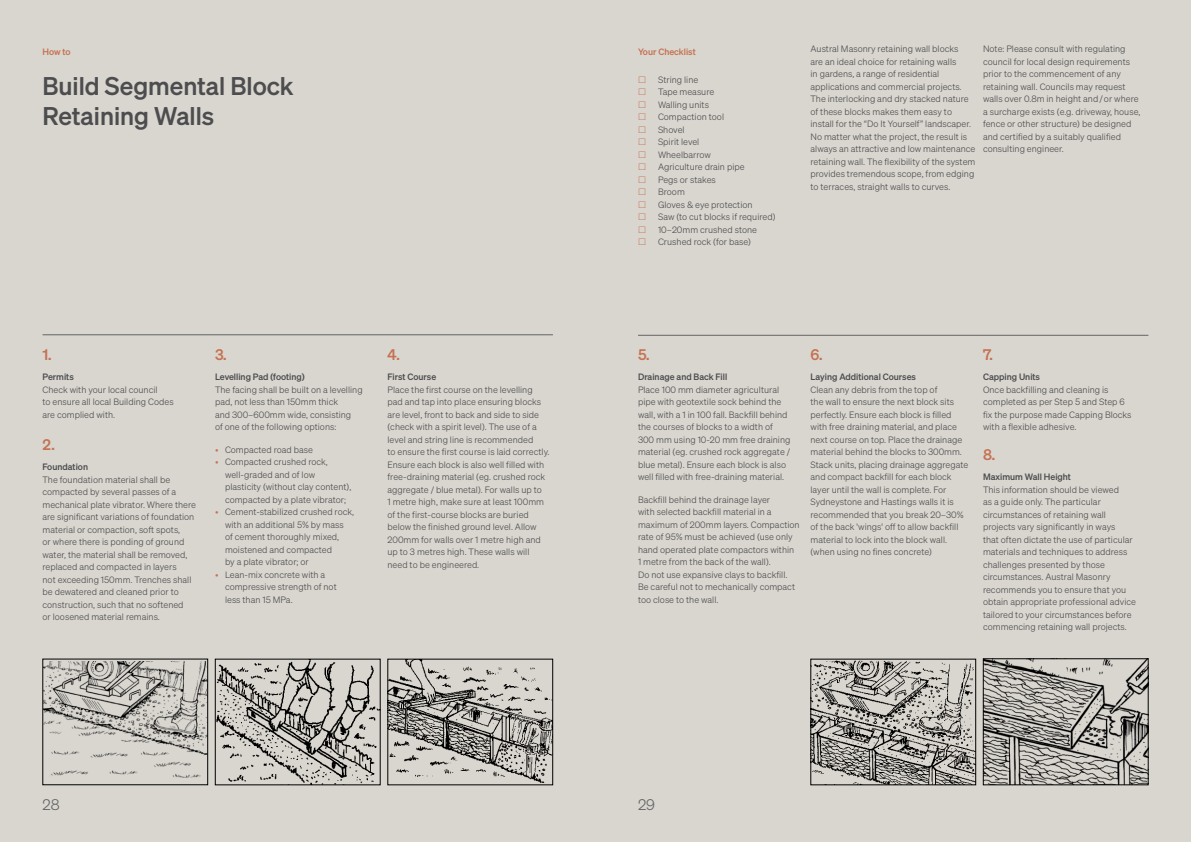
<style>
.page{position:relative;width:1191px;height:842px;background:#d9d6cf}
.page>*{position:absolute;margin:0;border:0;box-sizing:border-box;transform-origin:0 0}
.t1{font:25px/30px "Sohne Kraftig";color:#4d4d4f}
.t2{font:15px "Sohne Kraftig";color:#c57152}
.t3{font:15px "Sohne Leicht";color:#636466}
.t4{font:9px/12.5px "Sohne Leicht";color:#4d4d4f}
.t5{font:9px "Sohne Kraftig";color:#4d4d4f}
.t6{font:9px "Sohne Kraftig";color:#c57152}
.s1{color:#c57152}
</style>
<div class="page">
<img style="left:389px;top:661px;width:162px;height:122px">
<div style="left:387px;top:659px;width:166px;height:126px;border:1px solid #000"></div>
<img style="left:45px;top:662px;width:161px;height:116px">
<div style="left:43px;top:659px;width:165px;height:126px;border:1px solid #000"></div>
<img style="left:217px;top:661px;width:161px;height:122px">
<img style="left:812px;top:661px;width:162px;height:122px">
<div style="left:810px;top:659px;width:166px;height:126px;border:1px solid #000"></div>
<img style="left:985px;top:660px;width:161px;height:123px">
<div style="left:983px;top:658px;width:165px;height:127px;border:1px solid #000"></div>
<hr style="left:43px;top:334px;width:510px;height:1px;background:#636466">
<hr style="left:638px;top:335px;width:510px;height:1px;background:#636466">
<p class="t6" style="left:43px;top:48px;width:30px">How to</p>
<h1 class="t1" style="left:43px;top:73px;width:252px">Build Segmental Block<br>Retaining Walls</h1>
<h2 class="t2" style="left:43px;top:349px;width:11px">1.</h2>
<p class="t5" style="left:43px;top:373px;width:33px">Permits</p>
<p class="t4" style="left:43px;top:384px;width:133px">Check with your local council<br>to ensure all local Building Codes are complied with.</p>
<h2 class="t2" style="left:43px;top:439px;width:14px">2.</h2>
<p class="t5" style="left:43px;top:463px;width:47px">Foundation</p>
<p class="t4" style="left:43px;top:474px;width:155px">The foundation material shall be compacted by several passes of a mechanical plate vibrator. Where there are significant variations of foundation material or compaction, soft spots,<br>or where there is ponding of ground water, the material shall be removed, replaced and compacted in layers<br>not exceeding 150mm. Trenches shall be dewatered and cleaned prior to construction, such that no softened<br>or loosened material remains.</p>
<h2 class="t2" style="left:215px;top:349px;width:13px">3.</h2>
<p class="t5" style="left:215px;top:373px;width:91px">Levelling Pad (footing)</p>
<p class="t4" style="left:215px;top:384px;width:149px">The facing shall be built on a levelling pad, not less than 150mm thick<br>and 300–600mm wide, consisting<br>of one of the following options:</p>
<p class="t4" style="left:215px;top:444px;width:100px"><span class="s1">•</span> Compacted road base</p>
<p class="t4" style="left:225px;top:456px;width:128px;text-indent:-10px"><span class="s1">•</span> Compacted crushed rock, well-graded and of low plasticity (without clay content), compacted by a plate vibrator;</p>
<p class="t4" style="left:225px;top:506px;width:131px;text-indent:-10px"><span class="s1">•</span> Cement-stabilized crushed rock, with an additional 5% by mass<br>of cement thoroughly mixed, moistened and compacted<br>by a plate vibrator; or</p>
<p class="t4" style="left:225px;top:569px;width:113px;text-indent:-10px"><span class="s1">•</span> Lean-mix concrete with a compressive strength of not less than 15 MPa.</p>
<h2 class="t2" style="left:387px;top:349px;width:14px">4.</h2>
<p class="t5" style="left:387px;top:373px;width:50px">First Course</p>
<p class="t4" style="left:387px;top:384px;width:163px">Place the first course on the levelling pad and tap into place ensuring blocks are level, front to back and side to side (check with a spirit level). The use of a level and string line is recommended<br>to ensure the first course is laid correctly.<br>Ensure each block is also well filled with free-draining material (eg. crushed rock aggregate / blue metal). For walls up to<br>1 metre high, make sure at least 100mm of the first-course blocks are buried below the finished ground level. Allow 200mm for walls over 1 metre high and up to 3 metres high. These walls will need to be engineered.</p>
<p class="t6" style="left:638px;top:48px;width:59px">Your Checklist</p>
<p class="t4" style="left:658px;top:74px;width:119px">String line<br>Tape measure<br>Walling units<br>Compaction tool<br>Shovel<br>Spirit level<br>Wheelbarrow<br>Agriculture drain pipe<br>Pegs or stakes<br>Broom<br>Gloves &amp; eye protection<br>Saw (to cut blocks if required)<br>10–20mm crushed stone<br>Crushed rock (for base)</p>
<p class="t4" style="left:810px;top:43px;width:166px">Austral Masonry retaining wall blocks<br>are an ideal choice for retaining walls<br>in gardens, a range of residential applications and commercial projects.<br>The interlocking and dry stacked nature of these blocks makes them easy to install for the “Do It Yourself” landscaper.<br>No matter what the project, the result is always an attractive and low maintenance retaining wall. The flexibility of the system provides tremendous scope, from edging to terraces, straight walls to curves.</p>
<p class="t4" style="left:983px;top:43px;width:159px">Note: Please consult with regulating council for local design requirements prior to the commencement of any retaining wall. Councils may request walls over 0.8m in height and / or where a surcharge exists (e.g. driveway, house, fence or other structure) be designed and certified by a suitably qualified consulting engineer.</p>
<h2 class="t2" style="left:638px;top:349px;width:13px">5.</h2>
<p class="t5" style="left:638px;top:373px;width:91px">Drainage and Back Fill</p>
<p class="t4" style="left:638px;top:384px;width:154px">Place 100 mm diameter agricultural pipe with geotextile sock behind the wall, with a 1 in 100 fall. Backfill behind the courses of blocks to a width of 300 mm using 10-20 mm free draining material (eg. crushed rock aggregate / blue metal). Ensure each block is also well filled with free-draining material.</p>
<p class="t4" style="left:638px;top:494px;width:163px">Backfill behind the drainage layer<br>with selected backfill material in a maximum of 200mm layers. Compaction rate of 95% must be achieved (use only hand operated plate compactors within 1 metre from the back of the wall).<br>Do not use expansive clays to backfill.<br>Be careful not to mechanically compact too close to the wall.</p>
<h2 class="t2" style="left:810px;top:349px;width:13px">6.</h2>
<p class="t5" style="left:810px;top:373px;width:107px">Laying Additional Courses</p>
<p class="t4" style="left:810px;top:384px;width:159px">Clean any debris from the top of<br>the wall to ensure the next block sits perfectly. Ensure each block is filled with free draining material, and place next course on top. Place the drainage material behind the blocks to 300mm.<br>Stack units, placing drainage aggregate and compact backfill for each block layer until the wall is complete. For Sydneystone and Hastings walls it is recommended that you break 20–30% of the back 'wings' off to allow backfill material to lock into the block wall. (when using no fines concrete)</p>
<h2 class="t2" style="left:983px;top:349px;width:11px">7.</h2>
<p class="t5" style="left:983px;top:373px;width:58px">Capping Units</p>
<p class="t4" style="left:983px;top:384px;width:150px">Once backfilling and cleaning is completed as per Step 5 and Step 6 fix the purpose made Capping Blocks with a flexible adhesive.</p>
<h2 class="t2" style="left:983px;top:449px;width:14px">8.</h2>
<p class="t5" style="left:983px;top:473px;width:89px">Maximum Wall Height</p>
<p class="t4" style="left:983px;top:484px;width:154px">This information should be viewed<br>as a guide only. The particular circumstances of retaining wall projects vary significantly in ways<br>that often dictate the use of particular materials and techniques to address challenges presented by those circumstances. Austral Masonry recommends you to ensure that you obtain appropriate professional advice tailored to your circumstances before commencing retaining wall projects.</p>
<h2 class="t3" style="left:43px;top:799px;width:19px">28</h2>
<h2 class="t3" style="left:638px;top:799px;width:19px">29</h2>
</div>
